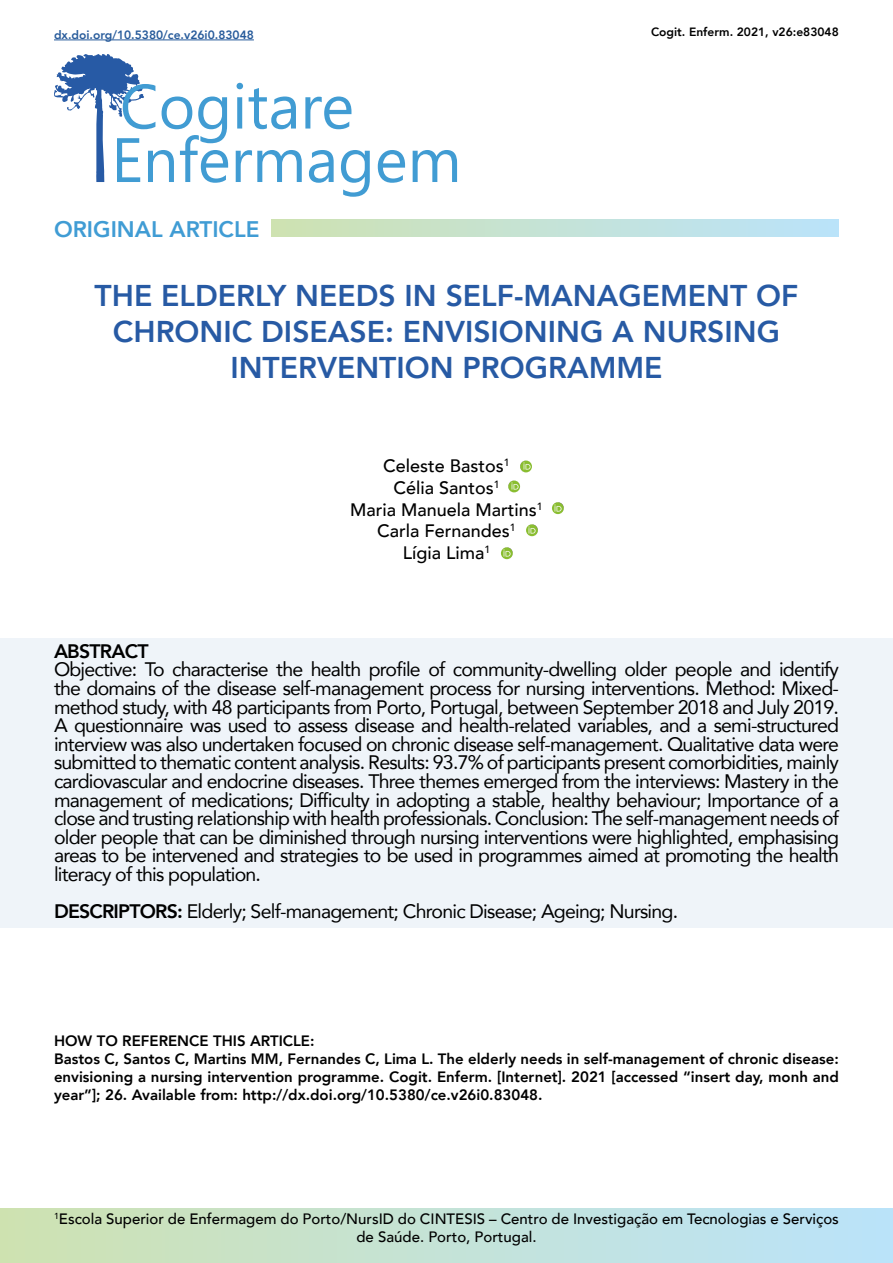
<style>
.page{position:relative;width:893px;height:1263px;background:#fff}
.page>*{position:absolute;margin:0;border:0;box-sizing:border-box;transform-origin:0 0}
.t1{font:800 30px/36px "Avenir";color:#275aa4;text-align:center}
.t2{font:800 22.5px "Avenir";color:#409cd4}
.t3{font:19.5px/18.6px "Avenir";letter-spacing:-.04em;color:#000;text-align:justify}
.t4{font:800 19.5px "Avenir";letter-spacing:-.04em;color:#000}
.t5{font:500 18px/21.6px "Avenir";color:#000;text-align:center}
.t6{font:800 15px/18px "Avenir";color:#000}
.t7{font:500 15px/18px "Avenir";color:#000;text-align:center}
.t8{font:800 12px "Avenir";color:#275b9b}
.t9{font:800 12px "Avenir";color:#000}
.s1{font-weight:800}
</style>
<div class="page">
<svg style="left:236px;top:150px;width:66px;height:32px"></svg>
<svg style="left:309px;top:150px;width:25px;height:33px"></svg>
<svg style="left:341px;top:150px;width:29px;height:47px"></svg>
<svg style="left:378px;top:150px;width:27px;height:33px"></svg>
<svg style="left:413px;top:150px;width:44px;height:32px"></svg>
<svg style="left:54px;top:54px;width:174px;height:129px"></svg>
<svg style="left:237px;top:83px;width:6px;height:46px"></svg>
<svg style="left:249px;top:88px;width:47px;height:41px"></svg>
<svg style="left:305px;top:97px;width:46px;height:32px"></svg>
<div style="left:271px;top:220px;width:568px;height:16px;background:linear-gradient(to right,#cee2b2,#bae3fb)"></div>
<div style="left:0;top:638px;width:893px;height:290px;background:#eff4f9"></div>
<hr style="left:54px;top:40px;width:200px;height:1px;background:#275b9b">
<div style="left:0;top:1209px;width:893px;height:54px;background:linear-gradient(to right,#cee2b1,#bae3fb)"></div>
<svg style="left:526px;top:524px;width:12px;height:12px"></svg>
<svg style="left:501px;top:547px;width:12px;height:12px"></svg>
<svg style="left:552px;top:502px;width:12px;height:12px"></svg>
<svg style="left:508px;top:480px;width:12px;height:12px"></svg>
<svg style="left:520px;top:460px;width:12px;height:12px"></svg>
<p class="t8" style="left:54px;top:25px;width:201px">dx.doi.org/10.5380/ce.v26i0.83048</p>
<p class="t9" style="left:651px;top:23px;width:189px">Cogit. Enferm. 2021, v26:e83048</p>
<p class="t2" style="left:54px;top:212px;width:207px">ORIGINAL ARTICLE</p>
<h1 class="t1" style="left:95px;top:278px;width:705px">THE ELDERLY NEEDS IN SELF-MANAGEMENT OF<br>CHRONIC DISEASE: ENVISIONING A NURSING<br>INTERVENTION PROGRAMME</h1>
<p class="t5" style="left:350px;top:454px;width:194px">Celeste Bastos<sup>1<br></sup>Célia Santos<sup>1<br></sup>Maria Manuela Martins<sup>1<br></sup>Carla Fernandes<sup>1<br></sup>Lígia Lima<sup>1</sup></p>
<p class="t4" style="left:54px;top:636px;width:96px">ABSTRACT</p>
<p class="t3" style="left:54px;top:660px;width:786px">Objective: To characterise the health profile of community-dwelling older people and identify the domains of the disease self-management process for nursing interventions. Method: Mixed&shy;method study, with 48 participants from Porto, Portugal, between September 2018 and July 2019.<br>A questionnaire was used to assess disease and health-related variables, and a semi-structured interview was also undertaken focused on chronic disease self-management. Qualitative data were submitted to thematic content analysis. Results: 93.7% of participants present comorbidities, mainly cardiovascular and endocrine diseases. Three themes emerged from the interviews: Mastery in the management of medications; Difficulty in adopting a stable, healthy behaviour; Importance of a close and trusting relationship with health professionals. Conclusion: The self-management needs of older people that can be diminished through nursing interventions were highlighted, emphasising areas to be intervened and strategies to be used in programmes aimed at promoting the health literacy of this population.</p>
<p class="t3" style="left:54px;top:901px;width:626px"><span class="s1">DESCRIPTORS:</span> Elderly; Self-management; Chronic Disease; Ageing; Nursing.</p>
<p class="t6" style="left:54px;top:1032px;width:786px">HOW TO REFERENCE THIS ARTICLE:<br>Bastos C, Santos C, Martins MM, Fernandes C, Lima L. The elderly needs in self-management of chronic disease: envisioning a nursing intervention programme. Cogit. Enferm. [Internet]. 2021 [accessed “insert day, monh and year”]; 26. Available from: http://dx.doi.org/10.5380/ce.v26i0.83048.</p>
<p class="t7" style="left:54px;top:1209px;width:786px"><sup>1</sup>Escola Superior de Enfermagem do Porto/NursID do CINTESIS – Centro de Investigação em Tecnologias e Serviços de Saúde. Porto, Portugal.</p>
</div>
